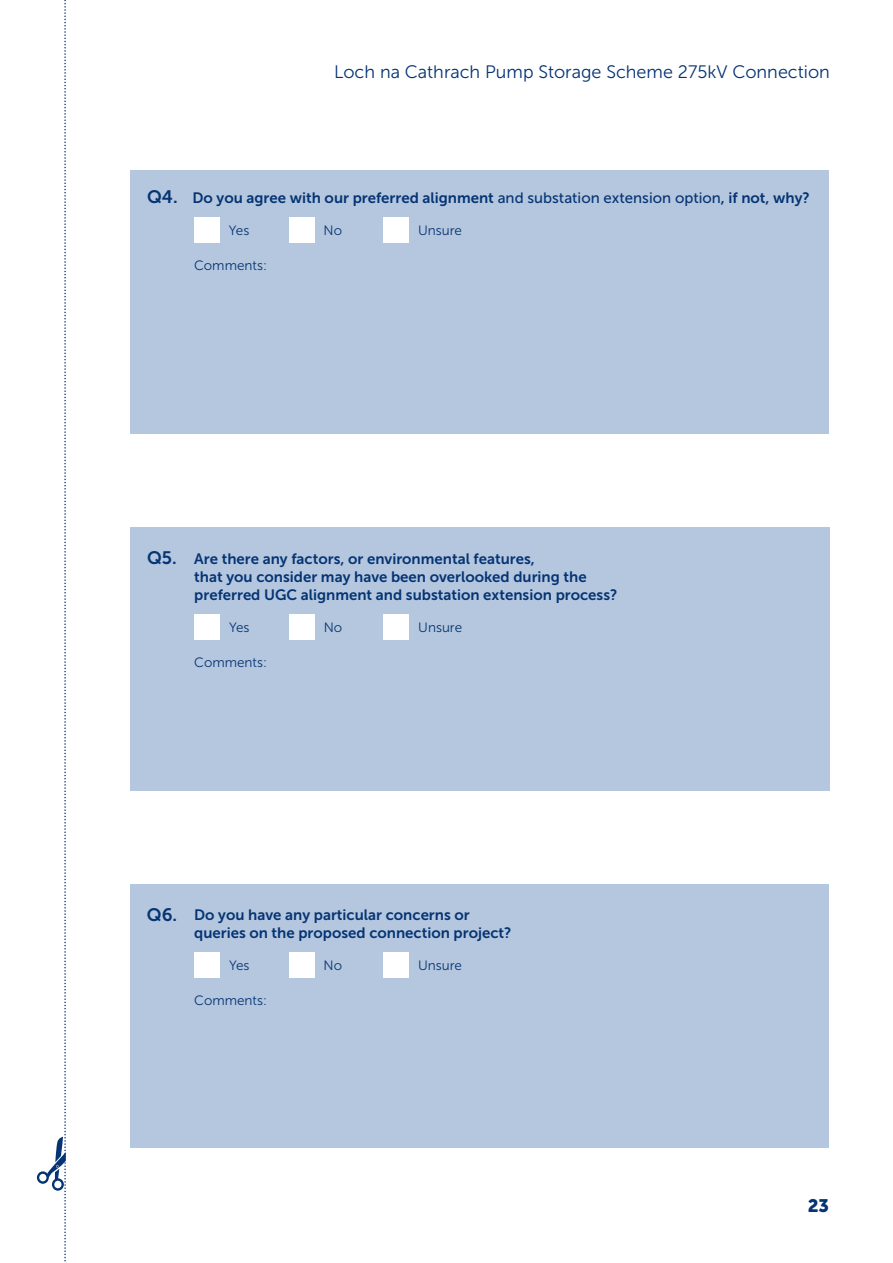
<style>
.page{position:relative;width:893px;height:1263px;background:#fff}
.page>*{position:absolute;margin:0;border:0;box-sizing:border-box;transform-origin:0 0}
.t1{font:18px "Museo Sans 300";color:#053474}
.Intro_Para{font:18px "Museo Sans 700";color:#053474}
.t2{font:18px "Museo Sans 900";color:#053474}
.Intro_Para-2{font:15px "Museo Sans 700";color:#053474}
.Contents{font:13.5px "Museo Sans 300";color:#053474}
.s1{font-size:18px}
.s2{font-family:"Museo Sans 500"}
</style>
<div class="page">
<svg style="left:37px;top:0;width:29px;height:1262px"></svg>
<div style="left:131px;top:170px;width:698px;height:264px;background:#b5c7de"></div>
<div style="left:194px;top:217px;width:26px;height:26px;background:#fff"></div>
<div style="left:289px;top:217px;width:25px;height:26px;background:#fff"></div>
<div style="left:383px;top:217px;width:26px;height:26px;background:#fff"></div>
<div style="left:131px;top:527px;width:699px;height:264px;background:#b5c7de"></div>
<div style="left:194px;top:614px;width:26px;height:26px;background:#fff"></div>
<div style="left:289px;top:614px;width:26px;height:26px;background:#fff"></div>
<div style="left:383px;top:614px;width:26px;height:26px;background:#fff"></div>
<div style="left:131px;top:884px;width:698px;height:264px;background:#b5c7de"></div>
<div style="left:194px;top:952px;width:26px;height:26px;background:#fff"></div>
<div style="left:289px;top:952px;width:26px;height:26px;background:#fff"></div>
<div style="left:383px;top:952px;width:26px;height:26px;background:#fff"></div>
<p class="t1" style="left:334px;top:62px;width:497px">Loch na Cathrach Pump Storage Scheme 275kV Connection</p>
<p class="Intro_Para-2" style="left:147px;top:189px;width:664px"><span class="s1">Q4.</span> Do you agree with our preferred alignment <span class="s2">and substation extension option</span>, if not, why?</p>
<p class="Contents" style="left:229px;top:223px;width:22px">Yes</p>
<p class="Contents" style="left:324px;top:223px;width:20px">No</p>
<p class="Contents" style="left:418px;top:223px;width:45px">Unsure</p>
<p class="Contents" style="left:194px;top:258px;width:74px">Comments:</p>
<p class="Intro_Para" style="left:147px;top:548px;width:31px">Q5.</p>
<p class="Intro_Para-2" style="left:194px;top:551px;width:342px">Are there any factors, or environmental features,</p>
<p class="Intro_Para-2" style="left:194px;top:569px;width:394px">that you consider may have been overlooked during the</p>
<p class="Intro_Para-2" style="left:194px;top:587px;width:425px">preferred UGC alignment and substation extension process?</p>
<p class="Contents" style="left:229px;top:620px;width:22px">Yes</p>
<p class="Contents" style="left:324px;top:620px;width:20px">No</p>
<p class="Contents" style="left:418px;top:620px;width:45px">Unsure</p>
<p class="Contents" style="left:194px;top:655px;width:74px">Comments:</p>
<p class="Intro_Para" style="left:147px;top:905px;width:32px">Q6.</p>
<p class="Intro_Para-2" style="left:194px;top:907px;width:277px">Do you have any particular concerns or</p>
<p class="Intro_Para-2" style="left:194px;top:925px;width:319px">queries on the proposed connection project?</p>
<p class="Contents" style="left:229px;top:958px;width:22px">Yes</p>
<p class="Contents" style="left:324px;top:958px;width:20px">No</p>
<p class="Contents" style="left:418px;top:958px;width:45px">Unsure</p>
<p class="Contents" style="left:194px;top:993px;width:74px">Comments:</p>
<p class="t2" style="left:808px;top:1196px;width:23px">23</p>
</div>
